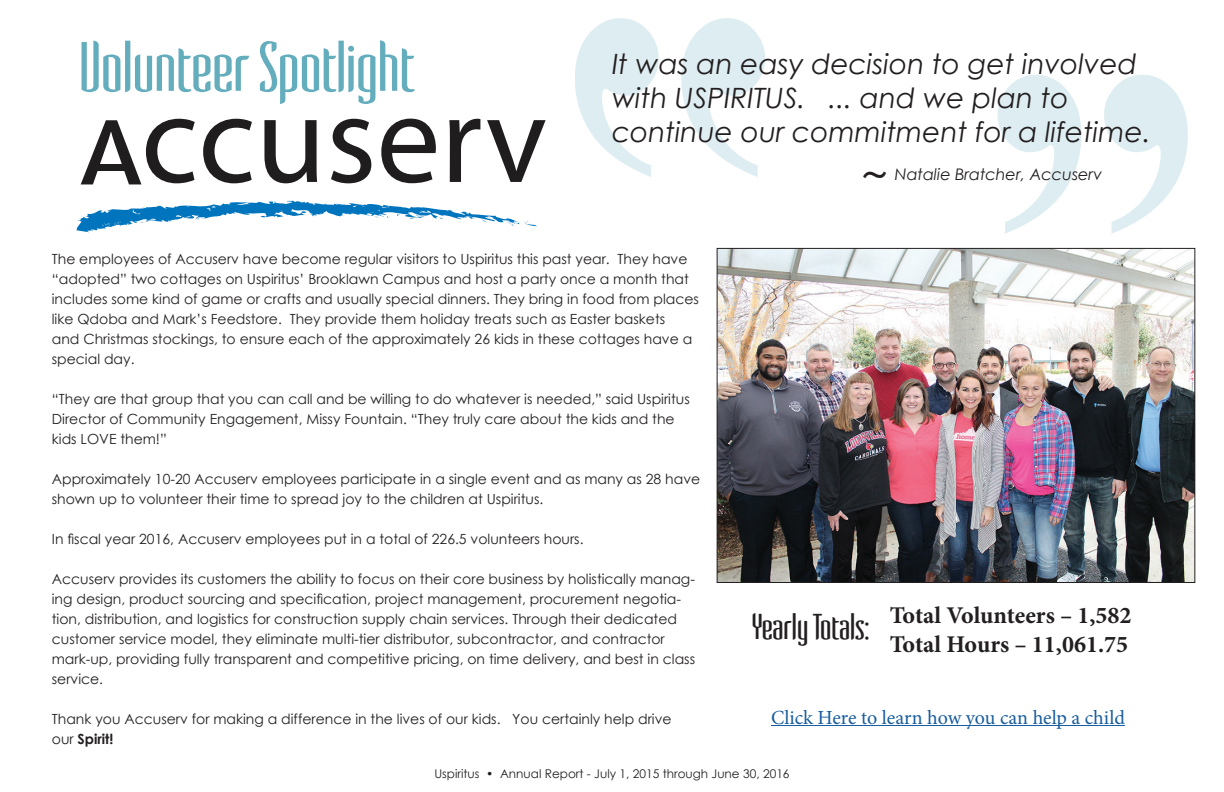
<style>
.page{position:relative;width:1224px;height:792px;background:#fff}
.page>*{position:absolute;margin:0;border:0;box-sizing:border-box;transform-origin:0 0}
.t1{font:700 487.4px "Times New Roman";color:#64adbd;scale:.93 1}
.t2{font:66px "Verve Std";color:#64adbd}
.t3{font:700 48px "Minion Pro";color:#231f20}
.t4{font:34px "Verve Std";color:#231f20}
.t5{font:italic 28px/33.6px "Century Gothic";color:#231f20}
.t6{font:700 24px/28.8px "Minion Pro";color:#231f20}
.t7{font:20px "Minion Pro";letter-spacing:-.005em;color:#175d9e}
.t8{font:italic 16px "Century Gothic";color:#231f20}
.t9{font:14px/20px "Century Gothic";color:#231f20}
.t10{font:12px "Century Gothic";color:#231f20}
.s1{font-weight:700}
</style>
<div class="page">
<svg style="left:76px;top:200px;width:461px;height:32px"></svg>
<svg style="left:81px;top:119px;width:114px;height:65px"></svg>
<svg style="left:203px;top:119px;width:49px;height:64px"></svg>
<svg style="left:264px;top:120px;width:53px;height:63px"></svg>
<svg style="left:331px;top:119px;width:40px;height:64px"></svg>
<svg style="left:381px;top:119px;width:55px;height:64px"></svg>
<svg style="left:449px;top:119px;width:31px;height:63px"></svg>
<svg style="left:487px;top:120px;width:59px;height:62px"></svg>
<img style="left:719px;top:250px;width:474px;height:331px">
<div style="left:717px;top:248px;width:478px;height:335px;border:1px solid #231f20"></div>
<hr style="left:771px;top:725px;width:354px;height:1px;background:#175d9e">
<h2 class="t2" style="left:79px;top:28px;width:337px">Volunteer Spotlight</h2>
<h3 class="t5" style="left:612px;top:47px;width:540px">It was an easy decision to get involved with USPIRITUS. ... and we plan to continue our commitment for a lifetime.</h3>
<h3 class="t3" style="left:861px;top:138px;width:29px">~</h3>
<h1 class="t1" style="left:1206px;top:404px;width:245px;rotate:-180deg">“</h1>
<p class="t8" style="left:895px;top:163px;width:209px">Natalie Bratcher, Accuserv</p>
<p class="t9" style="left:52px;top:248px;width:649px">The employees of Accuserv have become regular visitors to Uspiritus this past year. They have “adopted” two cottages on Uspiritus’ Brooklawn Campus and host a party once a month that includes some kind of game or crafts and usually special dinners. They bring in food from places like Qdoba and Mark’s Feedstore. They provide them holiday treats such as Easter baskets<br>and Christmas stockings, to ensure each of the approximately 26 kids in these cottages have a special day.</p>
<p class="t9" style="left:52px;top:388px;width:639px">“They are that group that you can call and be willing to do whatever is needed,” said Uspiritus<br>Director of Community Engagement, Missy Fountain. “They truly care about the kids and the kids LOVE them!”</p>
<p class="t9" style="left:52px;top:468px;width:650px">Approximately 10-20 Accuserv employees participate in a single event and as many as 28 have shown up to volunteer their time to spread joy to the children at Uspiritus.</p>
<p class="t9" style="left:52px;top:528px;width:533px">In fiscal year 2016, Accuserv employees put in a total of 226.5 volunteers hours.</p>
<p class="t9" style="left:52px;top:568px;width:645px">Accuserv provides its customers the ability to focus on their core business by holistically manag&shy;ing design, product sourcing and specification, project management, procurement negotia&shy;tion, distribution, and logistics for construction supply chain services. Through their dedicated customer service model, they eliminate multi-tier distributor, subcontractor, and contractor mark-up, providing fully transparent and competitive pricing, on time delivery, and best in class service.</p>
<p class="t9" style="left:52px;top:708px;width:621px">Thank you Accuserv for making a difference in the lives of our kids. You certainly help drive our <span class="s1">Spirit!</span></p>
<h3 class="t4" style="left:752px;top:607px;width:119px">Yearly Totals:</h3>
<h3 class="t6" style="left:890px;top:601px;width:243px">Total Volunteers – 1,582<br>Total Hours – 11,061.75</h3>
<h3 class="t7" style="left:771px;top:704px;width:355px">Click Here to learn how you can help a child</h3>
<p class="t10" style="left:434px;top:765px;width:357px">Uspiritus • Annual Report - July 1, 2015 through June 30, 2016</p>
</div>
